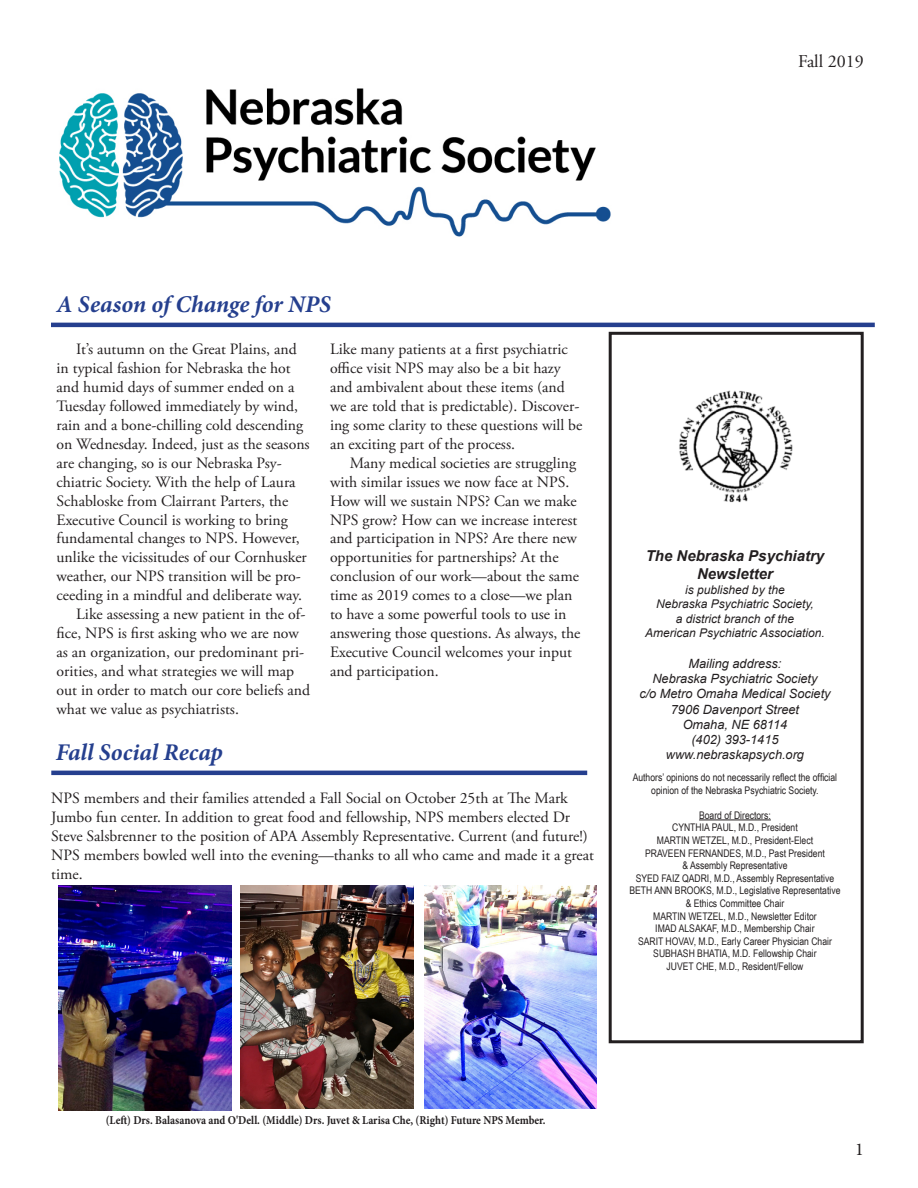
<style>
.page{position:relative;width:918px;height:1188px;background:#fff}
.page>*{position:absolute;margin:0;border:0;box-sizing:border-box;transform-origin:0 0}
.t1{font:italic 700 24px "Minion Pro";color:#253f8e}
.t2{font:18px "Adobe Garamond Pro";color:#231f20}
.t3{font:18px "Minion Pro";color:#231f20}
.t4{font:15.75px/18.9px "Adobe Garamond Pro";color:#231f20}
.t5{font:italic 700 15px/18px "Arial";color:#231f20;text-align:center}
.t6{font:italic 12.75px/15.3px "Arial";color:#231f20;text-align:center}
.t7{font:italic 12px/14.4px "Arial";color:#231f20;text-align:center}
.t8{font:700 12px "Minion Pro";color:#231f20;scale:.9 1}
.t9{font:10.5px/12.6px "Arial Narrow";color:#231f20;text-align:center}
</style>
<div class="page">
<img style="left:59px;top:88px;width:552px;height:149px">
<hr style="left:51px;top:323px;width:824px;height:4px;background:#253f8e">
<div style="left:609px;top:332px;width:255px;height:711px;border:3px solid #231f20"></div>
<hr style="left:699px;top:820px;width:72px;height:1px;background:#231f20">
<img style="left:679px;top:390px;width:114px;height:113px">
<hr style="left:51px;top:771px;width:536px;height:4px;background:#253f8e">
<img style="left:424px;top:885px;width:173px;height:224px">
<img style="left:241px;top:886px;width:172px;height:223px">
<img style="left:59px;top:886px;width:172px;height:224px">
<p class="t2" style="left:798px;top:51px;width:67px">Fall 2019</p>
<p class="t1" style="left:57px;top:287px;width:276px">A Season of Change for NPS</p>
<p class="t4" style="left:57px;top:341px;width:255px;text-indent:20px">It’s autumn on the Great Plains, and in typical fashion for Nebraska the hot and humid days of summer ended on a Tuesday followed immediately by wind, rain and a bone-chilling cold descending on Wednesday. Indeed, just as the seasons are changing, so is our Nebraska Psy&shy;chiatric Society. With the help of Laura Schabloske from Clairrant Parters, the Executive Council is working to bring fundamental changes to NPS. However, unlike the vicissitudes of our Cornhusker weather, our NPS transition will be pro&shy;ceeding in a mindful and deliberate way.</p>
<p class="t4" style="left:57px;top:605px;width:255px;text-indent:20px">Like assessing a new patient in the of&shy;fice, NPS is first asking who we are now as an organization, our predominant pri&shy;orities, and what strategies we will map out in order to match our core beliefs and what we value as psychiatrists.</p>
<p class="t4" style="left:330px;top:341px;width:254px">Like many patients at a first psychiatric office visit NPS may also be a bit hazy and ambivalent about these items (and we are told that is predictable). Discover&shy;ing some clarity to these questions will be an exciting part of the process.</p>
<p class="t4" style="left:330px;top:454px;width:252px;text-indent:20px">Many medical societies are struggling with similar issues we now face at NPS.<br>How will we sustain NPS? Can we make NPS grow? How can we increase interest and participation in NPS? Are there new opportunities for partnerships? At the conclusion of our work—about the same time as 2019 comes to a close—we plan to have a some powerful tools to use in answering those questions. As always, the Executive Council welcomes your input and participation.</p>
<p class="t1" style="left:56px;top:735px;width:169px">Fall Social Recap</p>
<p class="t4" style="left:51px;top:789px;width:544px">NPS members and their families attended a Fall Social on October 25th at The Mark Jumbo fun center. In addition to great food and fellowship, NPS members elected Dr Steve Salsbrenner to the position of APA Assembly Representative. Current (and future!)<br>NPS members bowled well into the evening—thanks to all who came and made it a great time.</p>
<p class="t5" style="left:646px;top:548px;width:180px">The Nebraska Psychiatry<br>Newsletter</p>
<p class="t7" style="left:685px;top:583px;width:101px">is published by the</p>
<p class="t7" style="left:656px;top:597px;width:159px">Nebraska Psychiatric Society,</p>
<p class="t7" style="left:645px;top:611px;width:181px">a district branch of the<br>American Psychiatric Association.</p>
<p class="t6" style="left:689px;top:656px;width:94px">Mailing address:</p>
<p class="t6" style="left:639px;top:671px;width:193px">Nebraska Psychiatric Society<br>c/o Metro Omaha Medical Society<br>7906 Davenport Street<br>Omaha, NE 68114<br>(402) 393-1415</p>
<p class="t6" style="left:666px;top:747px;width:140px">www.nebraskapsych.org</p>
<p class="t9" style="left:633px;top:771px;width:206px">Authors’ opinions do not necessarily reflect the official opinion of the Nebraska Psychiatric Society.</p>
<p class="t9" style="left:699px;top:808px;width:73px">Board of Directors:</p>
<p class="t9" style="left:672px;top:821px;width:127px">CYNTHIA PAUL, M.D., President</p>
<p class="t9" style="left:657px;top:834px;width:158px">MARTIN WETZEL, M.D., President-Elect</p>
<p class="t9" style="left:645px;top:846px;width:181px">PRAVEEN FERNANDES, M.D., Past President</p>
<p class="t9" style="left:636px;top:859px;width:200px">&amp; Assembly Representative<br>SYED FAIZ QADRI, M.D., Assembly Representative</p>
<p class="t9" style="left:629px;top:884px;width:213px">BETH ANN BROOKS, M.D., Legislative Representative</p>
<p class="t9" style="left:686px;top:897px;width:100px">&amp; Ethics Committee Chair</p>
<p class="t9" style="left:653px;top:909px;width:165px">MARTIN WETZEL, M.D., Newsletter Editor</p>
<p class="t9" style="left:655px;top:922px;width:161px">IMAD ALSAKAF, M.D., Membership Chair</p>
<p class="t9" style="left:638px;top:934px;width:195px">SARIT HOVAV, M.D., Early Career Physician Chair</p>
<p class="t9" style="left:653px;top:947px;width:165px">SUBHASH BHATIA, M.D. Fellowship Chair</p>
<p class="t9" style="left:667px;top:960px;width:138px">JUVET CHE, M.D., Resident/Fellow</p>
<p class="t8" style="left:106px;top:1112px;width:490px">(Left) Drs. Balasanova and O'Dell. (Middle) Drs. Juvet &amp; Larisa Che, (Right) Future NPS Member.</p>
<p class="t3" style="left:855px;top:1137px;width:10px">1</p>
</div>
